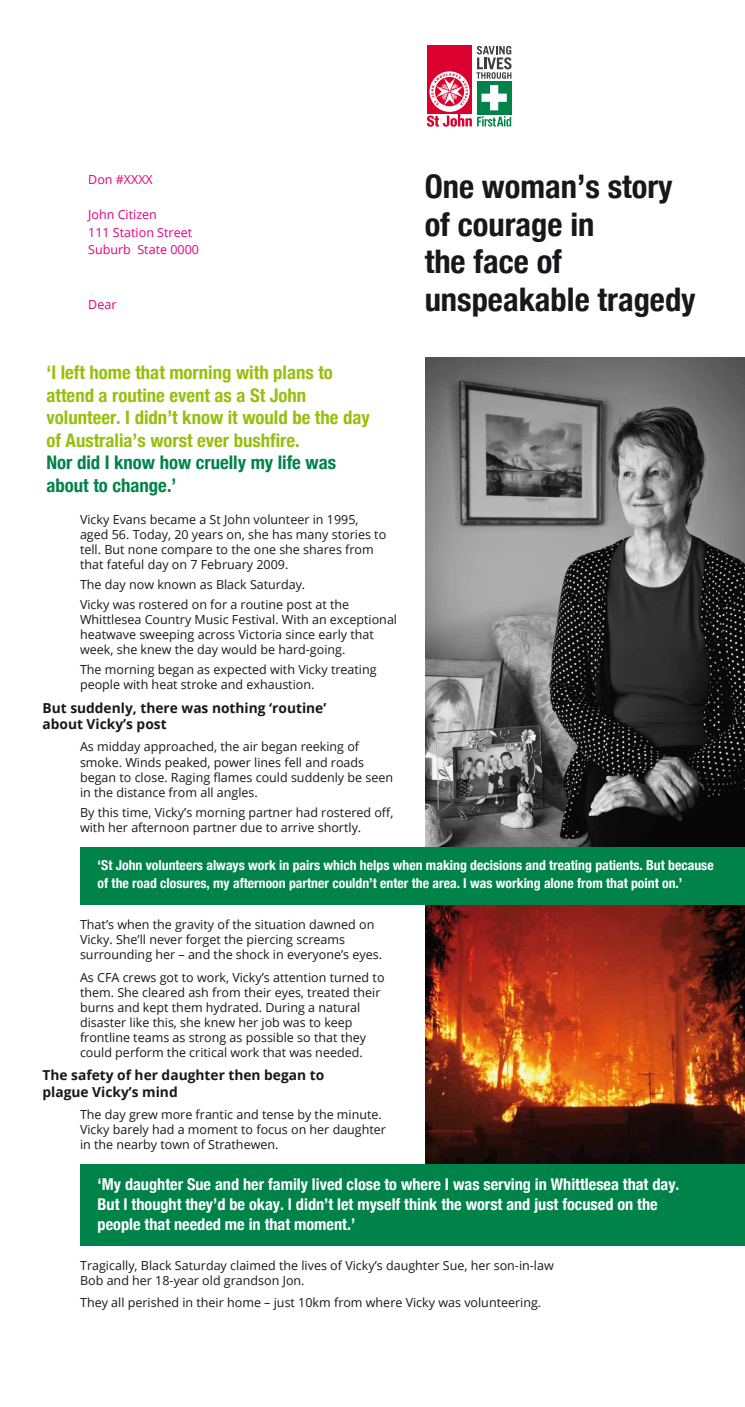
<style>
.page{position:relative;width:745px;height:1407px;background:#fff}
.page>*{position:absolute;margin:0;border:0;box-sizing:border-box;transform-origin:0 0}
.t1{font:700 condensed 32.5px/37.5px "Helvetica Neue";color:#1a171c}
.t2{font:700 condensed 18.75px/22.5px "Helvetica Neue";color:#97bf0d}
.t3{font:700 condensed 18.75px/22.5px "Helvetica Neue";color:#00834a}
.t4{font:700 condensed 16.25px/20px "Helvetica Neue";color:#fff}
.t5{font:700 condensed 13.75px/17.5px "Helvetica Neue";color:#fff}
.t6{font:700 13.75px/16.2px "Open Sans";color:#1a171c}
.t7{font:12.5px/15px "Open Sans";color:#1a171c}
.t8{font:12.5px/17.5px "Open Sans";color:#e2007a}
</style>
<div class="page">
<img style="left:425px;top:904px;width:319px;height:260px">
<svg style="left:476px;top:46px;width:35px;height:33px"></svg>
<svg style="left:477px;top:116px;width:34px;height:11px"></svg>
<div style="left:476px;top:81px;width:35px;height:33px;background:#00834a"></div>
<svg style="left:481px;top:85px;width:25px;height:25px"></svg>
<div style="left:427px;top:46px;width:44px;height:68px;background:#dc002e"></div>
<svg style="left:429px;top:71px;width:40px;height:41px"></svg>
<svg style="left:431px;top:73px;width:36px;height:32px"></svg>
<svg style="left:427px;top:114px;width:44px;height:13px"></svg>
<img style="left:425px;top:357px;width:319px;height:490px">
<div style="left:80px;top:1164px;width:664px;height:82px;background:#00834a"></div>
<div style="left:80px;top:847px;width:664px;height:57px;background:#00834a"></div>
<p class="t8" style="left:88px;top:171px;width:66px">Don #XXXX</p>
<p class="t8" style="left:88px;top:206px;width:112px">John Citizen<br>111 Station Street<br>Suburb State 0000</p>
<p class="t8" style="left:88px;top:295px;width:30px">Dear</p>
<h2 class="t2" style="left:46px;top:360px;width:324px">‘I left home that morning with plans to attend a routine event as a St John volunteer. I didn’t know it would be the day of Australia’s worst ever bushfire.</h2>
<h2 class="t3" style="left:46px;top:450px;width:291px">Nor did I know how cruelly my life was about to change.’</h2>
<p class="t7" style="left:80px;top:511px;width:307px">Vicky Evans became a St John volunteer in 1995, aged 56. Today, 20 years on, she has many stories to tell. But none compare to the one she shares from that fateful day on 7 February 2009.</p>
<p class="t7" style="left:80px;top:574px;width:270px;line-height:20px">The day now known as Black Saturday.<br>Vicky was rostered on for a routine post at the</p>
<p class="t7" style="left:80px;top:611px;width:318px">Whittlesea Country Music Festival. With an exceptional heatwave sweeping across Victoria since early that week, she knew the day would be hard-going.</p>
<p class="t7" style="left:80px;top:661px;width:298px">The morning began as expected with Vicky treating people with heat stroke and exhaustion.</p>
<p class="t6" style="left:42px;top:699px;width:285px">But suddenly, there was nothing ‘routine’ about Vicky’s post</p>
<p class="t7" style="left:80px;top:739px;width:314px">As midday approached, the air began reeking of smoke. Winds peaked, power lines fell and roads began to close. Raging flames could suddenly be seen in the distance from all angles.</p>
<p class="t7" style="left:80px;top:804px;width:315px">By this time, Vicky’s morning partner had rostered off, with her afternoon partner due to arrive shortly.</p>
<h1 class="t1" style="left:424px;top:166px;width:272px">One woman’s story of courage in<br>the face of unspeakable tragedy</h1>
<p class="t5" style="left:98px;top:856px;width:617px">‘St John volunteers always work in pairs which helps when making decisions and treating patients. But because of the road closures, my afternoon partner couldn’t enter the area. I was working alone from that point on.’</p>
<p class="t7" style="left:80px;top:916px;width:303px">That’s when the gravity of the situation dawned on<br>Vicky. She’ll never forget the piercing screams surrounding her – and the shock in everyone’s eyes.</p>
<p class="t7" style="left:80px;top:969px;width:306px">As CFA crews got to work, Vicky’s attention turned to them. She cleared ash from their eyes, treated their burns and kept them hydrated. During a natural disaster like this, she knew her job was to keep frontline teams as strong as possible so that they could perform the critical work that was needed.</p>
<p class="t6" style="left:42px;top:1067px;width:283px">The safety of her daughter then began to plague Vicky’s mind</p>
<p class="t7" style="left:80px;top:1106px;width:307px">The day grew more frantic and tense by the minute.<br>Vicky barely had a moment to focus on her daughter in the nearby town of Strathewen.</p>
<h3 class="t4" style="left:98px;top:1173px;width:583px">‘My daughter Sue and her family lived close to where I was serving in Whittlesea that day.<br>But I thought they’d be okay. I didn’t let myself think the worst and just focused on the people that needed me in that moment.’</h3>
<p class="t7" style="left:80px;top:1257px;width:475px">Tragically, Black Saturday claimed the lives of Vicky’s daughter Sue, her son-in-law<br>Bob and her 18-year old grandson Jon.</p>
<p class="t7" style="left:80px;top:1294px;width:462px">They all perished in their home – just 10km from where Vicky was volunteering.</p>
</div>
